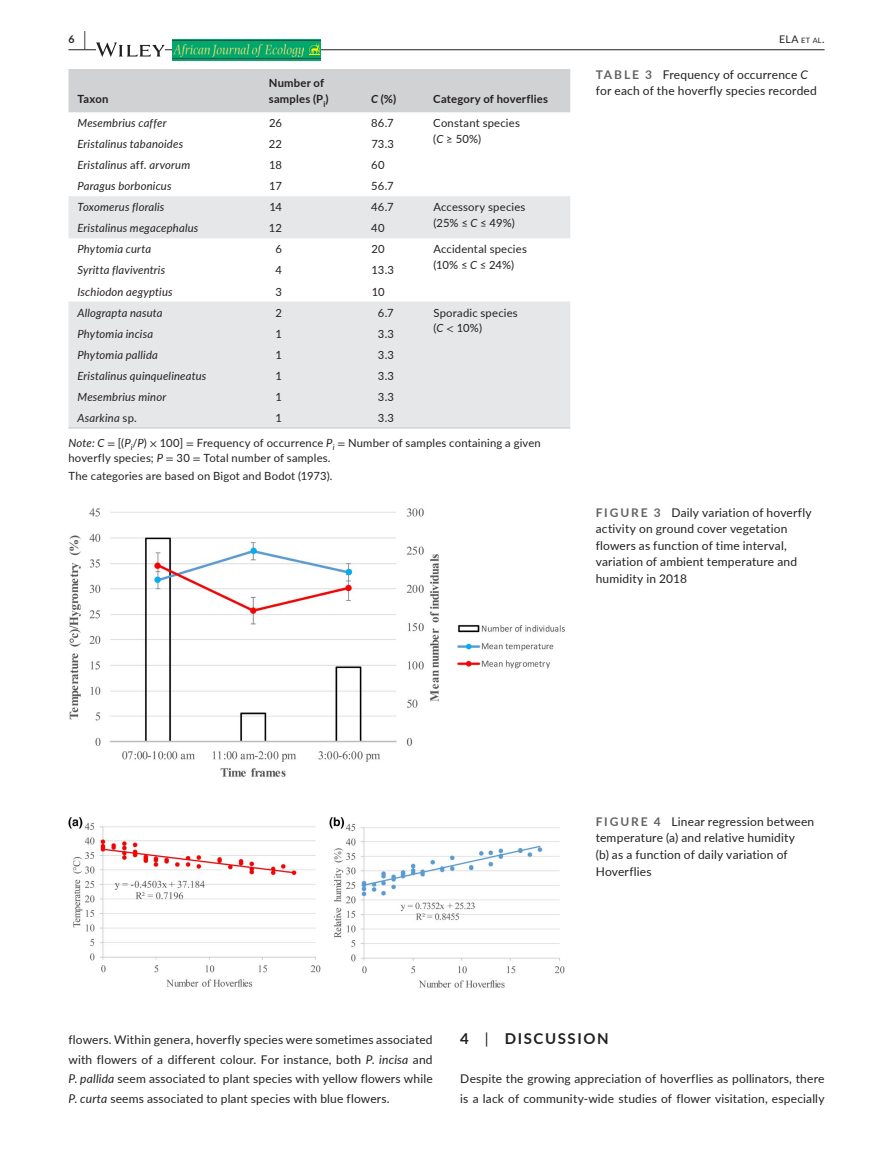
<style>
.page{position:relative;width:893px;height:1174px;background:#fff}
.page>*{position:absolute;margin:0;border:0;box-sizing:border-box;transform-origin:0 0}
.t1{font:700 15px "Lato";letter-spacing:.11em;color:#231f20}
.t2{font:12px/16.5px "Lato";letter-spacing:.015em;color:#231f20}
.t3{font:11.25px/15.8px "Lato";letter-spacing:.015em;color:#231f20}
.t4{font:italic 11.25px "Lato";letter-spacing:.015em;color:#231f20}
.t5{font:700 11.25px/15.8px "Lato";letter-spacing:.02em;color:#231f20}
.t6{font:10.5px "Lato";color:#231f20}
.t7{font:700 10.5px "Lato";color:#231f20}
.s1{font-size:19.5px}
.s2{font-size:7.35px}
.s3{font-style:italic}
.s4{font-style:normal}
.s5{font-family:"STIX"}
.s6{font-weight:700;color:#636366}
.s7{font-weight:400}
</style>
<div class="page">
<hr style="left:68px;top:49px;width:756px;height:1px;background:#231f20">
<svg style="left:96px;top:42px;width:69px;height:15px"></svg>
<div style="left:172px;top:39px;width:149px;height:22px;background:linear-gradient(to right,#00a86d,#00a86d)"></div>
<img style="left:173px;top:44px;width:130px;height:12px">
<svg style="left:309px;top:43px;width:11px;height:13px"></svg>
<hr style="left:172px;top:41px;width:149px;height:1px;background:#295245">
<hr style="left:172px;top:59px;width:149px;height:1px;background:#295245">
<div style="left:68px;top:69px;width:502px;height:43px;background:#d1d2d4"></div>
<svg style="left:68px;top:196px;width:502px;height:231px;fill:#e6e7e9"></svg>
<hr style="left:68px;top:427px;width:192px;height:1px;background:#d1d2d4">
<hr style="left:260px;top:427px;width:102px;height:1px;background:#d1d2d4">
<hr style="left:362px;top:427px;width:62px;height:1px;background:#d1d2d4">
<hr style="left:424px;top:427px;width:146px;height:1px;background:#d1d2d4">
<img style="left:69px;top:508px;width:496px;height:269px">
<img style="left:68px;top:817px;width:497px;height:171px">
<p class="t7" style="left:68px;top:31px;width:19px">6 <span class="s1">|</span></p>
<p class="t6" style="left:779px;top:31px;width:47px">ELA <span class="s2">et al</span>.</p>
<p class="t5" style="left:77px;top:91px;width:32px">Taxon</p>
<p class="t5" style="left:269px;top:75px;width:61px">Number of samples (P<sub>i</sub>)</p>
<p class="t5" style="left:371px;top:91px;width:27px"><span class="s3">C</span> (%)</p>
<p class="t5" style="left:433px;top:91px;width:116px">Category of hoverflies</p>
<p class="t4" style="left:77px;top:115px;width:91px">Mesembrius caffer</p>
<p class="t3" style="left:269px;top:115px;width:14px">26</p>
<p class="t3" style="left:371px;top:115px;width:24px">86.7</p>
<p class="t3" style="left:433px;top:115px;width:88px">Constant species (<span class="s3">C</span> ≥ 50%)</p>
<p class="t4" style="left:77px;top:136px;width:107px">Eristalinus tabanoides</p>
<p class="t3" style="left:269px;top:136px;width:15px">22</p>
<p class="t3" style="left:371px;top:136px;width:24px">73.3</p>
<p class="t4" style="left:77px;top:157px;width:114px">Eristalinus <span class="s4">aff.</span> arvorum</p>
<p class="t3" style="left:269px;top:157px;width:14px">18</p>
<p class="t3" style="left:371px;top:157px;width:15px">60</p>
<p class="t4" style="left:77px;top:178px;width:96px">Paragus borbonicus</p>
<p class="t3" style="left:269px;top:178px;width:14px">17</p>
<p class="t3" style="left:371px;top:178px;width:24px">56.7</p>
<p class="t4" style="left:77px;top:199px;width:88px">Toxomerus floralis</p>
<p class="t3" style="left:269px;top:199px;width:14px">14</p>
<p class="t3" style="left:371px;top:199px;width:24px">46.7</p>
<p class="t3" style="left:433px;top:199px;width:94px">Accessory species (25% ≤ <span class="s3">C</span> ≤ 49%)</p>
<p class="t4" style="left:77px;top:220px;width:122px">Eristalinus megacephalus</p>
<p class="t3" style="left:269px;top:220px;width:15px">12</p>
<p class="t3" style="left:371px;top:220px;width:15px">40</p>
<p class="t4" style="left:77px;top:241px;width:75px">Phytomia curta</p>
<p class="t3" style="left:276px;top:241px;width:8px">6</p>
<p class="t3" style="left:371px;top:241px;width:15px">20</p>
<p class="t3" style="left:433px;top:241px;width:95px">Accidental species (10% ≤ <span class="s3">C</span> ≤ 24%)</p>
<p class="t4" style="left:77px;top:262px;width:89px">Syritta flaviventris</p>
<p class="t3" style="left:276px;top:262px;width:8px">4</p>
<p class="t3" style="left:371px;top:262px;width:24px">13.3</p>
<p class="t4" style="left:77px;top:283px;width:97px">Ischiodon aegyptius</p>
<p class="t3" style="left:276px;top:283px;width:8px">3</p>
<p class="t3" style="left:372px;top:283px;width:14px">10</p>
<p class="t4" style="left:77px;top:304px;width:87px">Allograpta nasuta</p>
<p class="t3" style="left:276px;top:304px;width:8px">2</p>
<p class="t3" style="left:378px;top:304px;width:17px">6.7</p>
<p class="t3" style="left:433px;top:304px;width:86px">Sporadic species (<span class="s3">C</span> <span class="s5">&lt;</span> 10%)</p>
<p class="t4" style="left:77px;top:325px;width:77px">Phytomia incisa</p>
<p class="t3" style="left:276px;top:325px;width:8px">1</p>
<p class="t3" style="left:378px;top:325px;width:18px">3.3</p>
<p class="t4" style="left:77px;top:346px;width:82px">Phytomia pallida</p>
<p class="t3" style="left:276px;top:346px;width:8px">1</p>
<p class="t3" style="left:378px;top:346px;width:18px">3.3</p>
<p class="t4" style="left:77px;top:368px;width:130px">Eristalinus quinquelineatus</p>
<p class="t3" style="left:276px;top:367px;width:8px">1</p>
<p class="t3" style="left:378px;top:367px;width:18px">3.3</p>
<p class="t4" style="left:77px;top:389px;width:90px">Mesembrius minor</p>
<p class="t3" style="left:276px;top:388px;width:8px">1</p>
<p class="t3" style="left:378px;top:388px;width:18px">3.3</p>
<p class="t4" style="left:77px;top:410px;width:61px">Asarkina <span class="s4">sp.</span></p>
<p class="t3" style="left:276px;top:409px;width:8px">1</p>
<p class="t3" style="left:68px;top:405px;width:474px;line-height:24.8px;text-indent:309px">3.3<br><span class="s3">Note: C</span> <span class="s5">=</span> [(<span class="s3">P</span><sub>i</sub>/<span class="s3">P</span>) <span class="s5">×</span> 100] <span class="s5">=</span> Frequency of occurrence <span class="s3">P</span><sub>i</sub> <span class="s5">=</span> Number of samples containing a given</p>
<p class="t3" style="left:68px;top:449px;width:265px;line-height:18px">hoverfly species; <span class="s3">P</span> <span class="s5">=</span> 30 <span class="s5">=</span> Total number of samples.<br>The categories are based on Bigot and Bodot (1973).</p>
<p class="t2" style="left:596px;top:66px;width:223px"><span class="s6">TABLE 3</span> Frequency of occurrence <span class="s3">C </span>for each of the hoverfly species recorded</p>
<p class="t2" style="left:596px;top:504px;width:217px"><span class="s6">FIGURE 3</span> Daily variation of hoverfly activity on ground cover vegetation flowers as function of time interval, variation of ambient temperature and humidity in 2018</p>
<p class="t2" style="left:596px;top:813px;width:220px"><span class="s6">FIGURE 4</span> Linear regression between temperature (a) and relative humidity<br>(b) as a function of daily variation of<br>Hoverflies</p>
<p class="t2" style="left:68px;top:1029px;width:366px;line-height:19.5px;text-align:justify">flowers. Within genera, hoverfly species were sometimes associated with flowers of a different colour. For instance, both <span class="s3">P</span>. <span class="s3">incisa</span> and <span class="s3">P</span>. <span class="s3">pallida</span> seem associated to plant species with yellow flowers while <span class="s3">P</span>. <span class="s3">curta</span> seems associated to plant species with blue flowers.</p>
<p class="t1" style="left:460px;top:1028px;width:150px">4 <span class="s7">|</span> DISCUSSION</p>
<p class="t2" style="left:460px;top:1068px;width:366px;line-height:19.5px">Despite the growing appreciation of hoverflies as pollinators, there is a lack of community-wide studies of flower visitation, especially</p>
</div>
